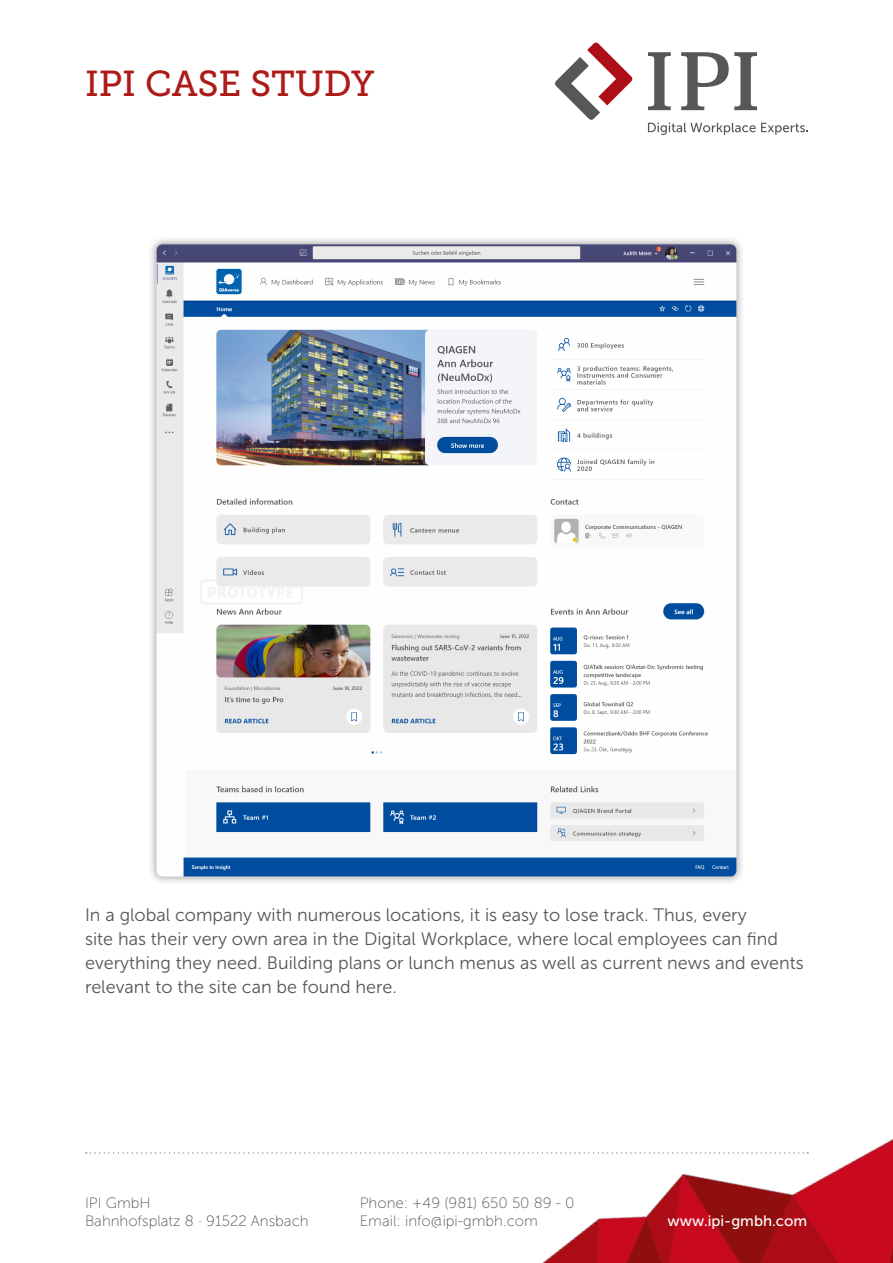
<style>
.page{position:relative;width:893px;height:1263px;background:#fff}
.page>*{position:absolute;margin:0;border:0;box-sizing:border-box;transform-origin:0 0}
.t1{font:36px "Museo Slab 500";color:#ad1b19}
.t2{font:18px/24px "Museo Sans 300";color:#565655}
.t3{font:15px/18.6px "Museo Sans 100";color:#565655}
.t4{font:15px "Museo Sans 500";color:#fff}
</style>
<div class="page">
<svg style="left:555px;top:43px;width:78px;height:77px"></svg>
<svg style="left:648px;top:52px;width:109px;height:58px"></svg>
<svg style="left:648px;top:123px;width:160px;height:12px"></svg>
<svg style="left:86px;top:1152px;width:360px;height:2px"></svg>
<img style="left:448px;top:1139px;width:445px;height:124px">
<div style="left:147px;top:235px;width:598px;height:650px;background:#000;opacity:.35"></div>
<img style="left:156px;top:244px;width:581px;height:633px">
<h1 class="t1" style="left:85px;top:64px;width:291px">IPI CASE STUDY</h1>
<p class="t2" style="left:85px;top:902px;width:720px">In a global company with numerous locations, it is easy to lose track. Thus, every<br>site has their very own area in the Digital Workplace, where local employees can find everything they need. Building plans or lunch menus as well as current news and events relevant to the site can be found here.</p>
<p class="t3" style="left:85px;top:1193px;width:225px">IPI GmbH<br>Bahnhofsplatz 8 · 91522 Ansbach</p>
<p class="t3" style="left:360px;top:1193px;width:216px">Phone: +49 (981) 650 50 89 - 0<br>Email: info@ipi-gmbh.com</p>
<p class="t4" style="left:668px;top:1213px;width:141px">www.ipi-gmbh.com</p>
</div>
